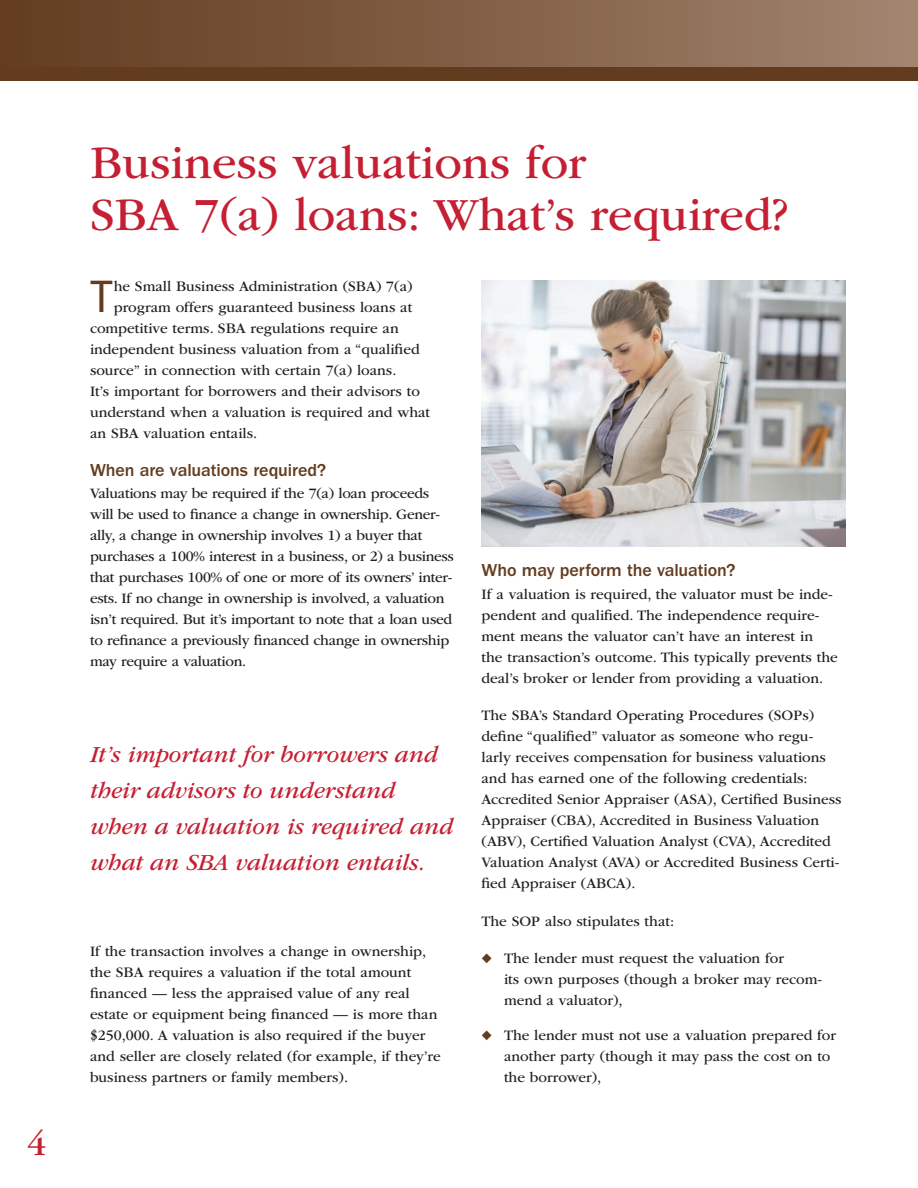
<style>
.page{position:relative;width:918px;height:1188px;background:#fff}
.page>*{position:absolute;margin:0;border:0;box-sizing:border-box;transform-origin:0 0}
.t1{font:48px/52.5px "ITC Garamond Std";color:#c41f32}
.t2{font:45.6px "ITC Franklin Gothic Std";color:#633c1f}
.t3{font:36px "ITC Garamond Std";color:#c41f32}
.t4{font:italic 24px/36px "ITC Garamond Std";color:#c41f32}
.t5{font:500 18px "ITC Franklin Gothic Std";letter-spacing:-.005em;color:#633c1f}
.t6{font:15px/21px "ITC Garamond Std";color:#231f20}
.t7{font:15px/21px "ITC Garamond Std";letter-spacing:-.02em;color:#231f20}
.s1{color:#633c1f}
</style>
<div class="page">
<div style="left:0;top:0;width:918px;height:69px;background:linear-gradient(to right,#623b1e,#a1846e)"></div>
<div style="left:0;top:68px;width:918px;height:13px;background:#633c1f"></div>
<img style="left:482px;top:281px;width:364px;height:265px">
<h3 class="t3" style="left:27px;top:1124px;width:21px">4</h3>
<h1 class="t1" style="left:90px;top:137px;width:700px">Business valuations for<br>SBA 7(a) loans: What’s required?</h1>
<h2 class="t2" style="left:90px;top:270px;width:24px">T</h2>
<p class="t6" style="left:114px;top:276px;width:301px">he Small Business Administration (SBA) 7(a)</p>
<p class="t6" style="left:114px;top:297px;width:300px">program offers guaranteed business loans at</p>
<p class="t6" style="left:90px;top:318px;width:310px">competitive terms. SBA regulations require an</p>
<p class="t6" style="left:90px;top:339px;width:331px">independent business valuation from a “qualified</p>
<p class="t6" style="left:90px;top:360px;width:308px">source” in connection with certain 7(a) loans.</p>
<p class="t6" style="left:90px;top:381px;width:331px">It’s important for borrowers and their advisors to</p>
<p class="t6" style="left:90px;top:402px;width:342px">understand when a valuation is required and what</p>
<p class="t6" style="left:90px;top:423px;width:169px">an SBA valuation entails.</p>
<p class="t5" style="left:90px;top:460px;width:238px">When are valuations required?</p>
<p class="t7" style="left:90px;top:483px;width:366px">Valuations may be required if the 7(a) loan proceeds will be used to finance a change in ownership. Gener&shy;ally, a change in ownership involves 1) a buyer that purchases a 100% interest in a business, or 2) a business that purchases 100% of one or more of its owners’ inter&shy;ests. If no change in ownership is involved, a valuation isn’t required. But it’s important to note that a loan used to refinance a previously financed change in ownership may require a valuation.</p>
<h3 class="t4" style="left:90px;top:737px;width:365px">It’s important for borrowers and their advisors to understand when a valuation is required and what an SBA valuation entails.</h3>
<p class="t6" style="left:90px;top:940px;width:352px">If the transaction involves a change in ownership, the SBA requires a valuation if the total amount financed — less the appraised value of any real estate or equipment being financed — is more than $250,000. A valuation is also required if the buyer and seller are closely related (for example, if they’re business partners or family members).</p>
<p class="t5" style="left:482px;top:560px;width:256px">Who may perform the valuation?</p>
<p class="t6" style="left:482px;top:584px;width:358px">If a valuation is required, the valuator must be inde&shy;pendent and qualified. The independence require&shy;ment means the valuator can’t have an interest in the transaction’s outcome. This typically prevents the deal’s broker or lender from providing a valuation.</p>
<p class="t6" style="left:482px;top:705px;width:362px">The SBA’s Standard Operating Procedures (SOPs) define “qualified” valuator as someone who regu&shy;larly receives compensation for business valuations and has earned one of the following credentials:<br>Accredited Senior Appraiser (ASA), Certified Business Appraiser (CBA), Accredited in Business Valuation (ABV), Certified Valuation Analyst (CVA), Accredited Valuation Analyst (AVA) or Accredited Business Certi&shy;fied Appraiser (ABCA).</p>
<p class="t6" style="left:482px;top:911px;width:194px">The SOP also stipulates that:</p>
<p class="t6" style="left:504px;top:948px;width:320px;text-indent:-23px"><span class="s1">◆</span> The lender must request the valuation for<br>its own purposes (though a broker may recom&shy;mend a valuator),</p>
<p class="t6" style="left:504px;top:1025px;width:334px;text-indent:-23px"><span class="s1">◆</span> The lender must not use a valuation prepared for another party (though it may pass the cost on to the borrower),</p>
</div>
